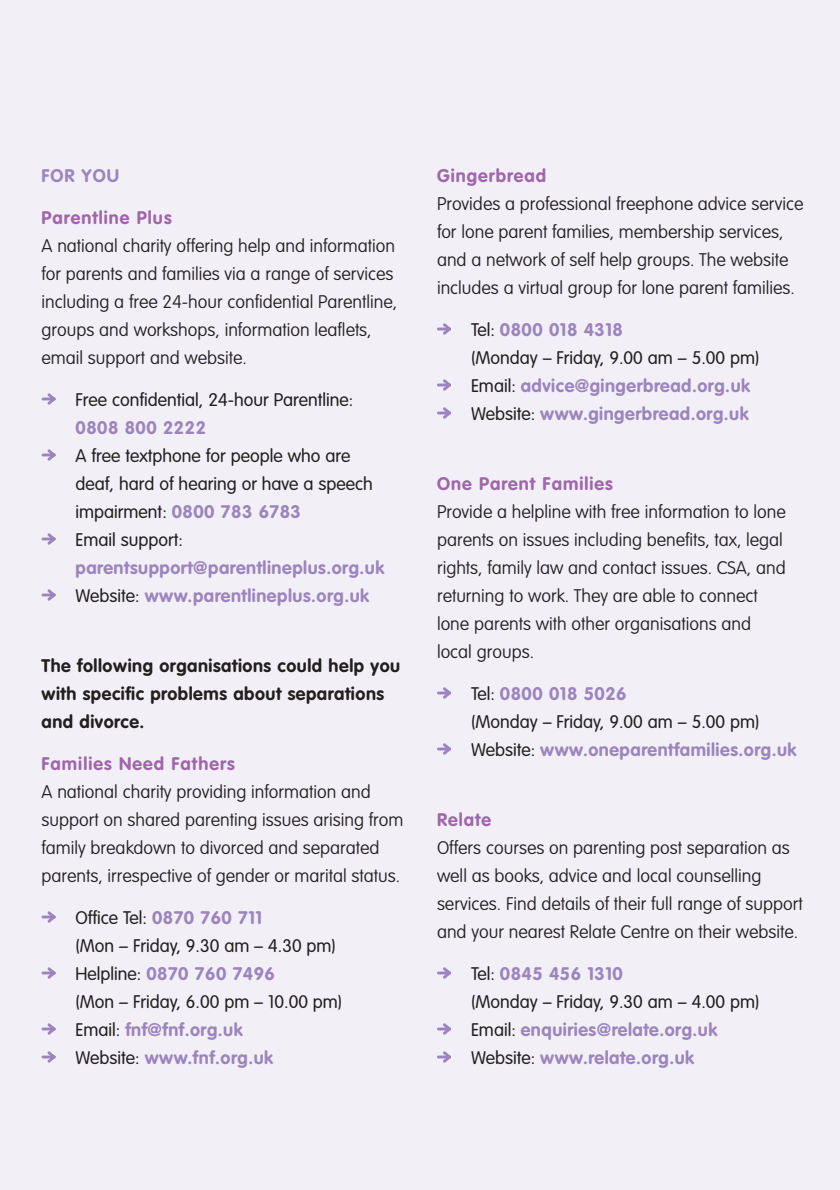
<style>
.page{position:relative;width:840px;height:1190px;background:#f2eff7}
.page>*{position:absolute;margin:0;border:0;box-sizing:border-box;transform-origin:0 0}
.t1{font:100 18px/28px "VAG Rounded";color:#231f20}
.t2{font:300 18px/28px "VAG Rounded";color:#231f20}
.t3{font:700 18px/28px "VAG Rounded";letter-spacing:.03em;color:#9c85bd}
.t4{font:700 18px/28px "VAG Rounded";letter-spacing:.03em;color:#231f20}
.t5{font:700 18px "VAG Rounded";letter-spacing:.055em;color:#a065aa}
.s1{font-weight:700;color:#9c85bd}
.s2{font-weight:300;color:#231f20}
</style>
<div class="page">
<svg style="left:42px;top:393px;width:14px;height:12px"></svg>
<svg style="left:42px;top:449px;width:14px;height:12px"></svg>
<svg style="left:42px;top:533px;width:14px;height:12px"></svg>
<svg style="left:42px;top:589px;width:14px;height:12px"></svg>
<svg style="left:42px;top:911px;width:14px;height:12px"></svg>
<svg style="left:42px;top:967px;width:14px;height:12px"></svg>
<svg style="left:42px;top:1023px;width:14px;height:12px"></svg>
<svg style="left:42px;top:1051px;width:14px;height:12px"></svg>
<svg style="left:437px;top:967px;width:14px;height:12px"></svg>
<svg style="left:437px;top:1023px;width:14px;height:12px"></svg>
<svg style="left:437px;top:1051px;width:14px;height:12px"></svg>
<svg style="left:437px;top:687px;width:14px;height:12px"></svg>
<svg style="left:437px;top:743px;width:14px;height:12px"></svg>
<svg style="left:437px;top:323px;width:14px;height:12px"></svg>
<svg style="left:437px;top:379px;width:14px;height:12px"></svg>
<svg style="left:437px;top:407px;width:14px;height:12px"></svg>
<p class="t3" style="left:42px;top:163px;width:79px">FOR YOU</p>
<p class="t5" style="left:42px;top:210px;width:132px">Parentline Plus</p>
<p class="t1" style="left:42px;top:233px;width:357px">A national charity offering help and information for parents and families via a range of services including a free 24-hour confidential Parentline, groups and workshops, information leaflets, email support and website.</p>
<p class="t2" style="left:76px;top:387px;width:279px">Free confidential, 24-hour Parentline:</p>
<p class="t3" style="left:76px;top:415px;width:132px">0808 800 2222</p>
<p class="t2" style="left:76px;top:443px;width:299px">A free textphone for people who are deaf, hard of hearing or have a speech impairment: <span class="s1">0800 783 6783<br></span>Email support:</p>
<p class="t3" style="left:76px;top:555px;width:310px">parentsupport@parentlineplus.org.uk<br><span class="s2">Website:</span> www.parentlineplus.org.uk</p>
<p class="t4" style="left:42px;top:653px;width:360px">The following organisations could help you with specific problems about separations and divorce.</p>
<p class="t5" style="left:42px;top:756px;width:195px">Families Need Fathers</p>
<p class="t1" style="left:42px;top:779px;width:363px">A national charity providing information and support on shared parenting issues arising from family breakdown to divorced and separated parents, irrespective of gender or marital status.</p>
<p class="t2" style="left:76px;top:905px;width:268px">Office Tel: <span class="s1">0870 760 711<br></span>(Mon – Friday, 9.30 am – 4.30 pm)<br>Helpline: <span class="s1">0870 760 7496<br></span>(Mon – Friday, 6.00 pm – 10.00 pm)<br>Email: <span class="s1">fnf@fnf.org.uk<br></span>Website: <span class="s1">www.fnf.org.uk</span></p>
<p class="t5" style="left:437px;top:168px;width:111px">Gingerbread</p>
<p class="t1" style="left:437px;top:191px;width:368px">Provides a professional freephone advice service for lone parent families, membership services, and a network of self help groups. The website includes a virtual group for lone parent families.</p>
<p class="t3" style="left:471px;top:317px;width:290px"><span class="s2">Tel:</span> 0800 018 4318<br><span class="s2">(Monday – Friday, 9.00 am – 5.00 pm)<br>Email:</span> advice@gingerbread.org.uk<br><span class="s2">Website:</span> www.gingerbread.org.uk</p>
<p class="t5" style="left:437px;top:476px;width:177px">One Parent Families</p>
<p class="t1" style="left:437px;top:499px;width:350px">Provide a helpline with free information to lone parents on issues including benefits, tax, legal rights, family law and contact issues. CSA, and returning to work. They are able to connect lone parents with other organisations and local groups.</p>
<p class="t2" style="left:471px;top:681px;width:327px">Tel: <span class="s1">0800 018 5026<br></span>(Monday – Friday, 9.00 am – 5.00 pm)<br>Website: <span class="s1">www.oneparentfamilies.org.uk</span></p>
<p class="t5" style="left:437px;top:812px;width:56px">Relate</p>
<p class="t1" style="left:437px;top:835px;width:367px">Offers courses on parenting post separation as well as books, advice and local counselling services. Find details of their full range of support and your nearest Relate Centre on their website.</p>
<p class="t3" style="left:471px;top:961px;width:290px"><span class="s2">Tel:</span> 0845 456 1310<br><span class="s2">(Monday – Friday, 9.30 am – 4.00 pm)<br>Email:</span> enquiries@relate.org.uk<br><span class="s2">Website:</span> www.relate.org.uk</p>
</div>
